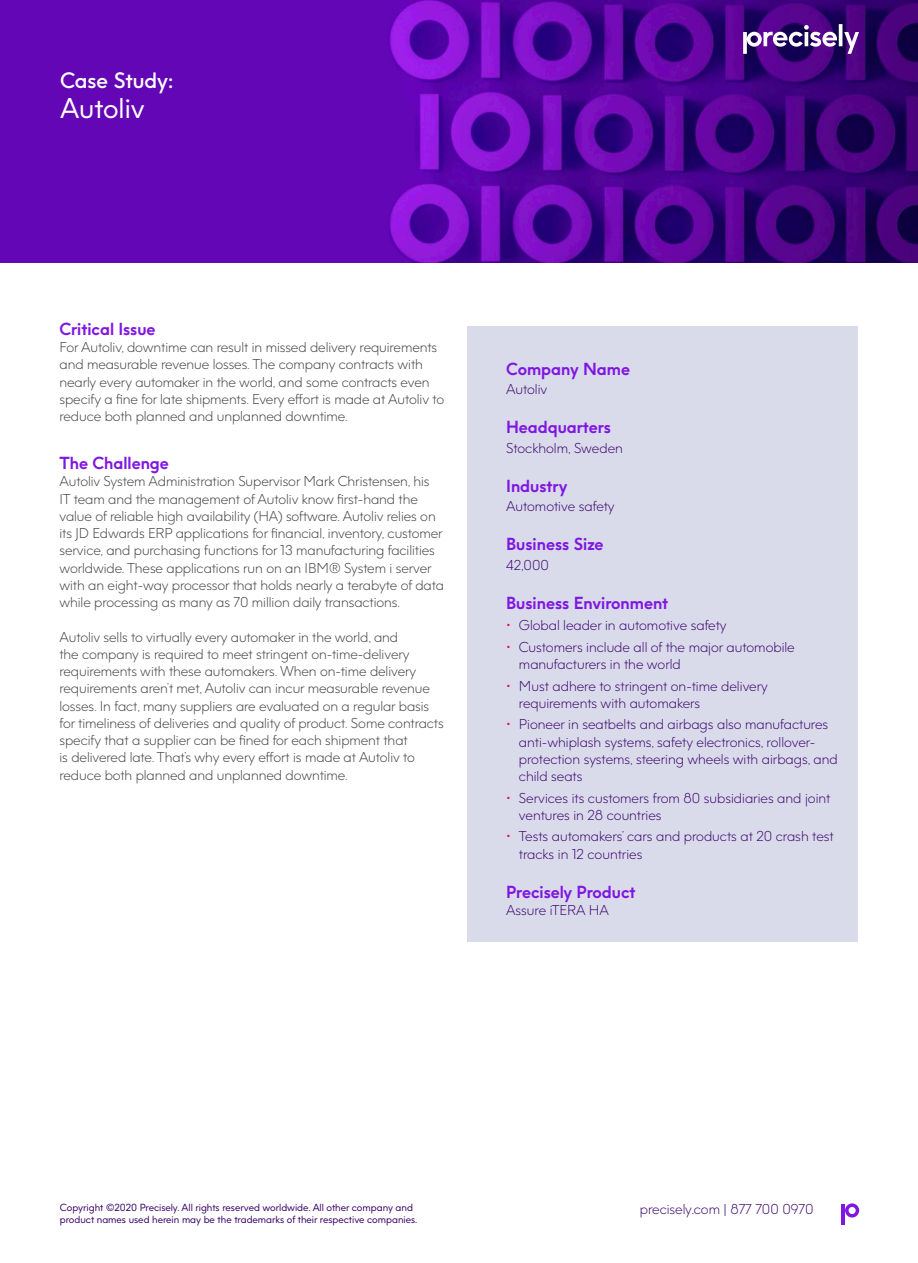
<style>
.page{position:relative;width:918px;height:1263px;background:#fff}
.page>*{position:absolute;margin:0;border:0;box-sizing:border-box;transform-origin:0 0}
.t1{font:27px "Precisely";color:#fff}
.t2{font:600 21px "Precisely";color:#fff}
.Paragraph_Style_1{font:700 16.5px "Precisely";color:#8017e1}
.Paragraph_Style_1-2{font:300 13.5px/17.2px "Precisely";letter-spacing:-.005em;color:#3e3e3f}
.t3{font:300 13.5px/17.2px "Precisely";color:#39006b}
.t4{font:9.75px "Precisely";color:#39006b}
.s1{color:#e5007e}
</style>
<div class="page">
<div style="left:468px;top:326px;width:390px;height:615px;background:#d9dbeb"></div>
<svg style="left:845px;top:1203px;width:14px;height:14px"></svg>
<hr style="left:842px;top:1204px;width:3px;height:20px;background:#8017e1">
<img style="left:1px;top:0;width:917px;height:263px">
<svg style="left:743px;top:24px;width:116px;height:30px"></svg>
<p class="t2" style="left:60px;top:67px;width:115px">Case Study:</p>
<p class="t1" style="left:60px;top:91px;width:86px">Autoliv</p>
<p class="Paragraph_Style_1" style="left:60px;top:318px;width:98px">Critical Issue</p>
<p class="Paragraph_Style_1-2" style="left:60px;top:338px;width:386px">For Autoliv, downtime can result in missed delivery requirements and measurable revenue losses. The company contracts with nearly every automaker in the world, and some contracts even specify a fine for late shipments. Every effort is made at Autoliv to reduce both planned and unplanned downtime.</p>
<h1 class="Paragraph_Style_1" style="left:60px;top:452px;width:111px">The Challenge</h1>
<h1 class="Paragraph_Style_1-2" style="left:60px;top:473px;width:386px">Autoliv System Administration Supervisor Mark Christensen, his IT team and the management of Autoliv know first-hand the value of reliable high availability (HA) software. Autoliv relies on its JD Edwards ERP applications for financial, inventory, customer service, and purchasing functions for 13 manufacturing facilities worldwide. These applications run on an IBM® System i server with an eight-way processor that holds nearly a terabyte of data while processing as many as 70 million daily transactions.</h1>
<h1 class="Paragraph_Style_1-2" style="left:60px;top:628px;width:386px">Autoliv sells to virtually every automaker in the world, and<br>the company is required to meet stringent on-time-delivery requirements with these automakers. When on-time delivery requirements aren’t met, Autoliv can incur measurable revenue losses. In fact, many suppliers are evaluated on a regular basis for timeliness of deliveries and quality of product. Some contracts specify that a supplier can be fined for each shipment that<br>is delivered late. That’s why every effort is made at Autoliv to reduce both planned and unplanned downtime.</h1>
<p class="Paragraph_Style_1" style="left:506px;top:358px;width:125px">Company Name</p>
<p class="t3" style="left:506px;top:381px;width:43px">Autoliv</p>
<p class="Paragraph_Style_1" style="left:506px;top:417px;width:106px">Headquarters</p>
<p class="t3" style="left:506px;top:439px;width:118px">Stockholm, Sweden</p>
<p class="Paragraph_Style_1" style="left:506px;top:475px;width:63px">Industry</p>
<p class="t3" style="left:506px;top:498px;width:110px">Automotive safety</p>
<p class="Paragraph_Style_1" style="left:506px;top:534px;width:99px">Business Size</p>
<p class="t3" style="left:506px;top:556px;width:44px">42,000</p>
<p class="Paragraph_Style_1" style="left:506px;top:592px;width:164px">Business Environment</p>
<p class="t3" style="left:506px;top:617px;width:222px"><span class="s1">•</span> Global leader in automotive safety</p>
<p class="t3" style="left:519px;top:638px;width:277px;text-indent:-13px"><span class="s1">•</span> Customers include all of the major automobile manufacturers in the world</p>
<p class="t3" style="left:519px;top:677px;width:251px;text-indent:-13px"><span class="s1">•</span> Must adhere to stringent on-time delivery requirements with automakers</p>
<p class="t3" style="left:519px;top:716px;width:320px;text-indent:-13px"><span class="s1">•</span> Pioneer in seatbelts and airbags also manufactures anti-whiplash systems, safety electronics, rollover&shy;protection systems, steering wheels with airbags, and child seats</p>
<p class="t3" style="left:519px;top:789px;width:313px;text-indent:-13px"><span class="s1">•</span> Services its customers from 80 subsidiaries and joint ventures in 28 countries</p>
<p class="t3" style="left:519px;top:828px;width:316px;text-indent:-13px"><span class="s1">•</span> Tests automakers’ cars and products at 20 crash test tracks in 12 countries</p>
<p class="Paragraph_Style_1" style="left:506px;top:881px;width:131px">Precisely Product</p>
<p class="t3" style="left:506px;top:901px;width:104px">Assure iTERA HA</p>
<p class="t4" style="left:60px;top:1201px;width:355px">Copyright ©2020 Precisely. All rights reserved worldwide. All other company and</p>
<p class="t4" style="left:60px;top:1213px;width:359px">product names used herein may be the trademarks of their respective companies.</p>
<p class="t3" style="left:640px;top:1201px;width:175px">precisely.com | 877 700 0970</p>
</div>
